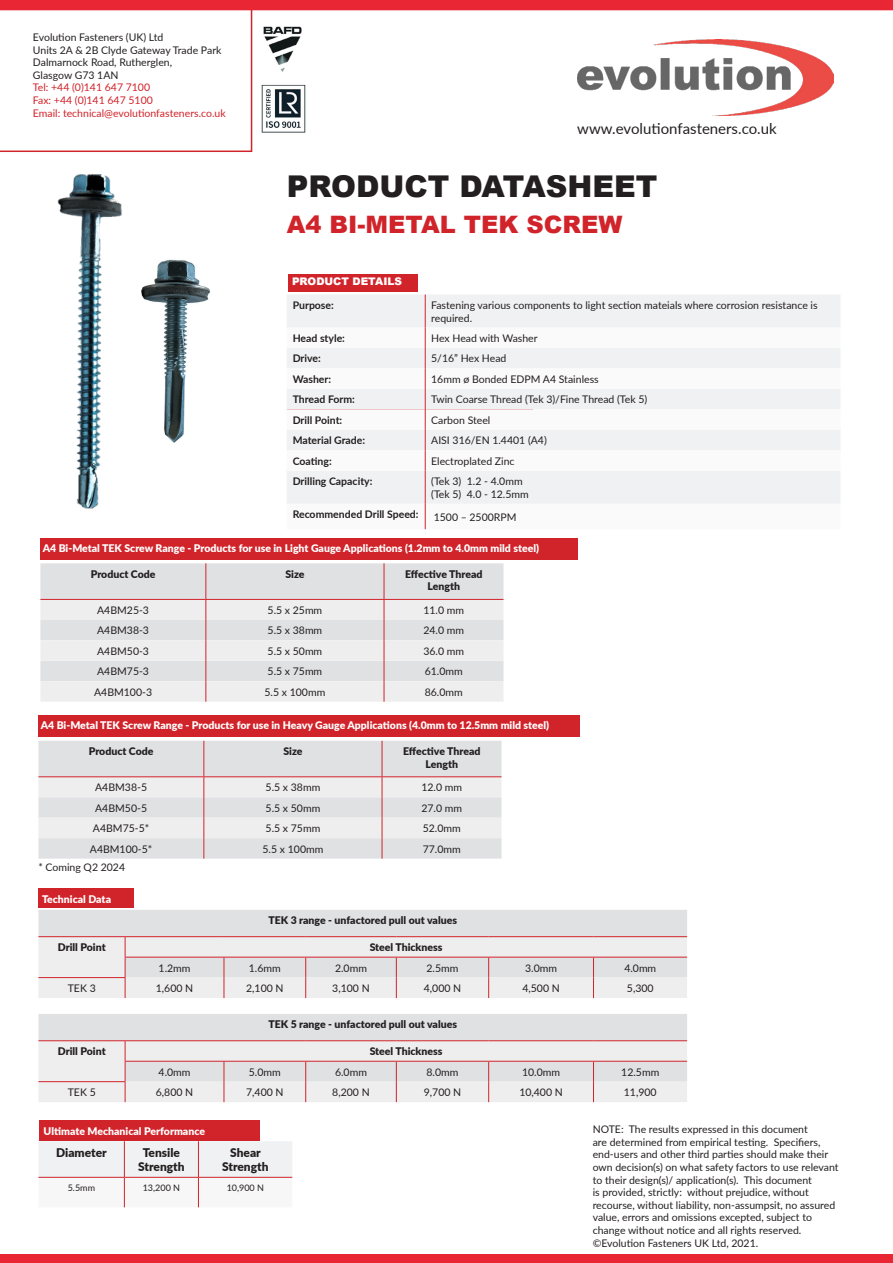
<style>
.page{position:relative;width:893px;height:1263px;background:#fff}
.page>*{position:absolute;margin:0;border:0;box-sizing:border-box;transform-origin:0 0}
.t1{font:900 30px "Arial";color:#231f20}
.t2{font:900 24px "Arial";color:#d1232a}
.t3{font:15px "Lato";color:#231f20}
.t4{font:900 12px/14.4px "Lato";color:#231f20;text-align:center}
.t5{font:10.5px/12.6px "Lato";color:#231f20}
.t6{font:900 10.5px "Lato";color:#fff}
.t7{font:900 10.5px/12.6px "Lato";color:#231f20;text-align:center}
.t8{font:700 10.5px "Lato";color:#231f20}
.t9{font:10.5px "Lato";color:#d1232a}
.t10{font:900 10.5px "Arial";color:#fff}
.t11{font:9px "Lato";color:#231f20}
</style>
<div class="page">
<div style="left:288px;top:274px;width:129px;height:18px;background:#d1232a"></div>
<div style="left:287px;top:294px;width:553px;height:34px;background:#f0f1f2"></div>
<svg style="left:287px;top:328px;width:553px;height:201px"></svg>
<hr style="left:425px;top:294px;width:1px;height:34px;background:#d1232a">
<svg style="left:425px;top:328px;width:1px;height:143px"></svg>
<hr style="left:425px;top:471px;width:1px;height:33px;background:#d1232a">
<svg style="left:425px;top:504px;width:1px;height:25px"></svg>
<svg style="left:0;top:0;width:893px;height:152px"></svg>
<div style="left:0;top:1254px;width:893px;height:9px;background:#e82634"></div>
<img style="left:141px;top:259px;width:69px;height:184px">
<img style="left:58px;top:174px;width:64px;height:335px">
<div style="left:38px;top:1141px;width:254px;height:66px;background:#f0f1f2"></div>
<div style="left:39px;top:1120px;width:221px;height:21px;background:#d1232a"></div>
<div style="left:38px;top:888px;width:96px;height:19px;background:#d1232a"></div>
<svg style="left:38px;top:910px;width:649px;height:88px;background:#e6e2e3"></svg>
<svg style="left:38px;top:1014px;width:649px;height:88px;background:#e6e2e3"></svg>
<div style="left:40px;top:538px;width:538px;height:22px;background:#d1232a"></div>
<div style="left:40px;top:563px;width:463px;height:36px;background:#e0e1e3"></div>
<svg style="left:40px;top:600px;width:463px;height:102px;background:#e8e8ea"></svg>
<hr style="left:205px;top:563px;width:1px;height:36px;background:#d1232a">
<hr style="left:384px;top:563px;width:1px;height:36px;background:#d1232a">
<hr style="left:40px;top:599px;width:166px;height:1px;background:#d1232a">
<hr style="left:206px;top:599px;width:178px;height:1px;background:#d1232a">
<svg style="left:205px;top:600px;width:1px;height:102px"></svg>
<hr style="left:384px;top:599px;width:119px;height:1px;background:#d1232a">
<svg style="left:384px;top:600px;width:1px;height:102px"></svg>
<div style="left:38px;top:715px;width:542px;height:22px;background:#d1232a"></div>
<div style="left:38px;top:741px;width:463px;height:35px;background:#e0e1e3"></div>
<hr style="left:203px;top:741px;width:1px;height:35px;background:#d1232a">
<hr style="left:382px;top:741px;width:1px;height:35px;background:#d1232a">
<hr style="left:38px;top:776px;width:166px;height:1px;background:#d1232a">
<hr style="left:204px;top:776px;width:178px;height:1px;background:#d1232a">
<hr style="left:382px;top:776px;width:119px;height:1px;background:#d1232a">
<svg style="left:38px;top:777px;width:463px;height:82px;background:#e7e6e7"></svg>
<p class="t5" style="left:33px;top:30px;width:190px">Evolution Fasteners (UK) Ltd<br>Units 2A &amp; 2B Clyde Gateway Trade Park</p>
<p class="t5" style="left:33px;top:56px;width:141px">Dalmarnock Road, Rutherglen,</p>
<p class="t5" style="left:33px;top:68px;width:87px">Glasgow G73 1AN</p>
<p class="t9" style="left:33px;top:80px;width:119px">Tel: +44 (0)141 647 7100</p>
<p class="t9" style="left:33px;top:93px;width:121px">Fax: +44 (0)141 647 5100</p>
<p class="t9" style="left:33px;top:105px;width:194px">Email: technical@evolutionfasteners.co.uk</p>
<p class="t3" style="left:577px;top:118px;width:201px">www.evolutionfasteners.co.uk</p>
<p class="t1" style="left:287px;top:164px;width:372px">PRODUCT DATASHEET</p>
<p class="t2" style="left:287px;top:207px;width:337px">A4 BI-METAL TEK SCREW</p>
<p class="t10" style="left:292px;top:274px;width:111px">PRODUCT DETAILS</p>
<p class="t8" style="left:293px;top:297px;width:43px">Purpose:</p>
<p class="t5" style="left:431px;top:298px;width:388px">Fastening various components to light section mateials where corrosion resistance is required.</p>
<p class="t8" style="left:293px;top:330px;width:54px">Head style:</p>
<p class="t5" style="left:431px;top:331px;width:108px">Hex Head with Washer</p>
<p class="t8" style="left:293px;top:351px;width:30px">Drive:</p>
<p class="t5" style="left:431px;top:352px;width:77px">5/16” Hex Head</p>
<p class="t8" style="left:293px;top:371px;width:40px">Washer:</p>
<p class="t5" style="left:431px;top:372px;width:169px">16mm ø Bonded EDPM A4 Stainless</p>
<p class="t8" style="left:293px;top:392px;width:64px">Thread Form:</p>
<p class="t5" style="left:431px;top:393px;width:218px">Twin Coarse Thread (Tek 3)/Fine Thread (Tek 5)</p>
<p class="t8" style="left:293px;top:412px;width:51px">Drill Point:</p>
<p class="t5" style="left:431px;top:413px;width:61px">Carbon Steel</p>
<p class="t8" style="left:293px;top:433px;width:74px">Material Grade:</p>
<p class="t5" style="left:431px;top:434px;width:117px">AISI 316/EN 1.4401 (A4)</p>
<p class="t8" style="left:293px;top:453px;width:41px">Coating:</p>
<p class="t5" style="left:431px;top:454px;width:85px">Electroplated Zinc</p>
<p class="t8" style="left:293px;top:474px;width:81px">Drilling Capacity:</p>
<p class="t5" style="left:431px;top:475px;width:93px">(Tek 3) 1.2 - 4.0mm</p>
<p class="t5" style="left:431px;top:487px;width:99px">(Tek 5) 4.0 - 12.5mm</p>
<p class="t8" style="left:293px;top:507px;width:127px">Recommended Drill Speed:</p>
<p class="t5" style="left:434px;top:510px;width:84px">1500 – 2500RPM</p>
<p class="t6" style="left:43px;top:540px;width:498px">A4 Bi-Metal TEK Screw Range - Products for use in Light Gauge Applications (1.2mm to 4.0mm mild steel)</p>
<p class="t7" style="left:91px;top:567px;width:66px">Product Code</p>
<p class="t7" style="left:285px;top:567px;width:21px">Size</p>
<p class="t7" style="left:405px;top:567px;width:79px">Effective Thread<br>Length</p>
<p class="t5" style="left:97px;top:603px;width:53px">A4BM25-3</p>
<p class="t5" style="left:268px;top:603px;width:56px">5.5 x 25mm</p>
<p class="t5" style="left:423px;top:603px;width:42px">11.0 mm</p>
<p class="t5" style="left:97px;top:624px;width:53px">A4BM38-3</p>
<p class="t5" style="left:268px;top:624px;width:56px">5.5 x 38mm</p>
<p class="t5" style="left:423px;top:624px;width:42px">24.0 mm</p>
<p class="t5" style="left:97px;top:644px;width:53px">A4BM50-3</p>
<p class="t5" style="left:268px;top:644px;width:56px">5.5 x 50mm</p>
<p class="t5" style="left:423px;top:644px;width:42px">36.0 mm</p>
<p class="t5" style="left:97px;top:665px;width:53px">A4BM75-3</p>
<p class="t5" style="left:268px;top:665px;width:56px">5.5 x 75mm</p>
<p class="t5" style="left:425px;top:665px;width:40px">61.0mm</p>
<p class="t5" style="left:94px;top:685px;width:59px">A4BM100-3</p>
<p class="t5" style="left:265px;top:685px;width:62px">5.5 x 100mm</p>
<p class="t5" style="left:425px;top:685px;width:40px">86.0mm</p>
<p class="t6" style="left:41px;top:717px;width:510px">A4 Bi-Metal TEK Screw Range - Products for use in Heavy Gauge Applications (4.0mm to 12.5mm mild steel)</p>
<p class="t7" style="left:89px;top:745px;width:66px">Product Code</p>
<p class="t7" style="left:283px;top:745px;width:21px">Size</p>
<p class="t7" style="left:403px;top:745px;width:79px">Effective Thread<br>Length</p>
<p class="t5" style="left:95px;top:781px;width:53px">A4BM38-5</p>
<p class="t5" style="left:266px;top:781px;width:56px">5.5 x 38mm</p>
<p class="t5" style="left:421px;top:781px;width:42px">12.0 mm</p>
<p class="t5" style="left:95px;top:801px;width:53px">A4BM50-5</p>
<p class="t5" style="left:266px;top:801px;width:56px">5.5 x 50mm</p>
<p class="t5" style="left:421px;top:801px;width:42px">27.0 mm</p>
<p class="t5" style="left:93px;top:822px;width:58px">A4BM75-5*</p>
<p class="t5" style="left:266px;top:822px;width:56px">5.5 x 75mm</p>
<p class="t5" style="left:423px;top:822px;width:40px">52.0mm</p>
<p class="t5" style="left:90px;top:842px;width:64px">A4BM100-5*</p>
<p class="t5" style="left:263px;top:842px;width:62px">5.5 x 100mm</p>
<p class="t5" style="left:423px;top:842px;width:40px">77.0mm</p>
<p class="t5" style="left:38px;top:861px;width:88px">* Coming Q2 2024</p>
<p class="t6" style="left:42px;top:892px;width:71px">Technical Data</p>
<p class="t7" style="left:268px;top:914px;width:190px">TEK 3 range - unfactored pull out values</p>
<p class="t7" style="left:58px;top:940px;width:49px">Drill Point</p>
<p class="t7" style="left:370px;top:940px;width:74px">Steel Thickness</p>
<p class="t5" style="left:159px;top:961px;width:33px">1.2mm</p>
<p class="t5" style="left:249px;top:961px;width:33px">1.6mm</p>
<p class="t5" style="left:335px;top:961px;width:33px">2.0mm</p>
<p class="t5" style="left:427px;top:961px;width:33px">2.5mm</p>
<p class="t5" style="left:525px;top:961px;width:33px">3.0mm</p>
<p class="t5" style="left:624px;top:961px;width:33px">4.0mm</p>
<p class="t5" style="left:68px;top:981px;width:29px">TEK 3</p>
<p class="t5" style="left:156px;top:981px;width:39px">1,600 N</p>
<p class="t5" style="left:246px;top:981px;width:39px">2,100 N</p>
<p class="t5" style="left:332px;top:981px;width:39px">3,100 N</p>
<p class="t5" style="left:424px;top:981px;width:39px">4,000 N</p>
<p class="t5" style="left:522px;top:981px;width:39px">4,500 N</p>
<p class="t5" style="left:627px;top:981px;width:28px">5,300</p>
<p class="t7" style="left:268px;top:1018px;width:190px">TEK 5 range - unfactored pull out values</p>
<p class="t7" style="left:58px;top:1044px;width:49px">Drill Point</p>
<p class="t7" style="left:370px;top:1044px;width:74px">Steel Thickness</p>
<p class="t5" style="left:159px;top:1065px;width:33px">4.0mm</p>
<p class="t5" style="left:249px;top:1065px;width:33px">5.0mm</p>
<p class="t5" style="left:335px;top:1065px;width:33px">6.0mm</p>
<p class="t5" style="left:427px;top:1065px;width:33px">8.0mm</p>
<p class="t5" style="left:522px;top:1065px;width:40px">10.0mm</p>
<p class="t5" style="left:621px;top:1065px;width:40px">12.5mm</p>
<p class="t5" style="left:68px;top:1085px;width:29px">TEK 5</p>
<p class="t5" style="left:156px;top:1085px;width:39px">6,800 N</p>
<p class="t5" style="left:246px;top:1085px;width:39px">7,400 N</p>
<p class="t5" style="left:332px;top:1085px;width:39px">8,200 N</p>
<p class="t5" style="left:424px;top:1085px;width:39px">9,700 N</p>
<p class="t5" style="left:519px;top:1085px;width:45px">10,400 N</p>
<p class="t5" style="left:624px;top:1085px;width:34px">11,900</p>
<p class="t6" style="left:44px;top:1123px;width:163px">Ultimate Mechanical Performance</p>
<p class="t4" style="left:56px;top:1145px;width:52px">Diameter</p>
<p class="t4" style="left:138px;top:1145px;width:48px">Tensile<br>Strength</p>
<p class="t4" style="left:230px;top:1145px;width:32px">Shear</p>
<p class="t4" style="left:222px;top:1159px;width:48px">Strength</p>
<p class="t11" style="left:68px;top:1181px;width:29px">5.5mm</p>
<p class="t11" style="left:143px;top:1181px;width:39px">13,200 N</p>
<p class="t11" style="left:227px;top:1181px;width:39px">10,900 N</p>
<p class="t5" style="left:593px;top:1123px;width:247px">NOTE: The results expressed in this document<br>are determined from empirical testing. Specifiers, end-users and other third parties should make their own decision(s) on what safety factors to use relevant to their design(s)/ application(s). This document<br>is provided, strictly: without prejudice, without recourse, without liability, non-assumpsit, no assured value, errors and omissions excepted, subject to change without notice and all rights reserved.</p>
<p class="t5" style="left:593px;top:1236px;width:167px">©Evolution Fasteners UK Ltd, 2021.</p>
</div>
